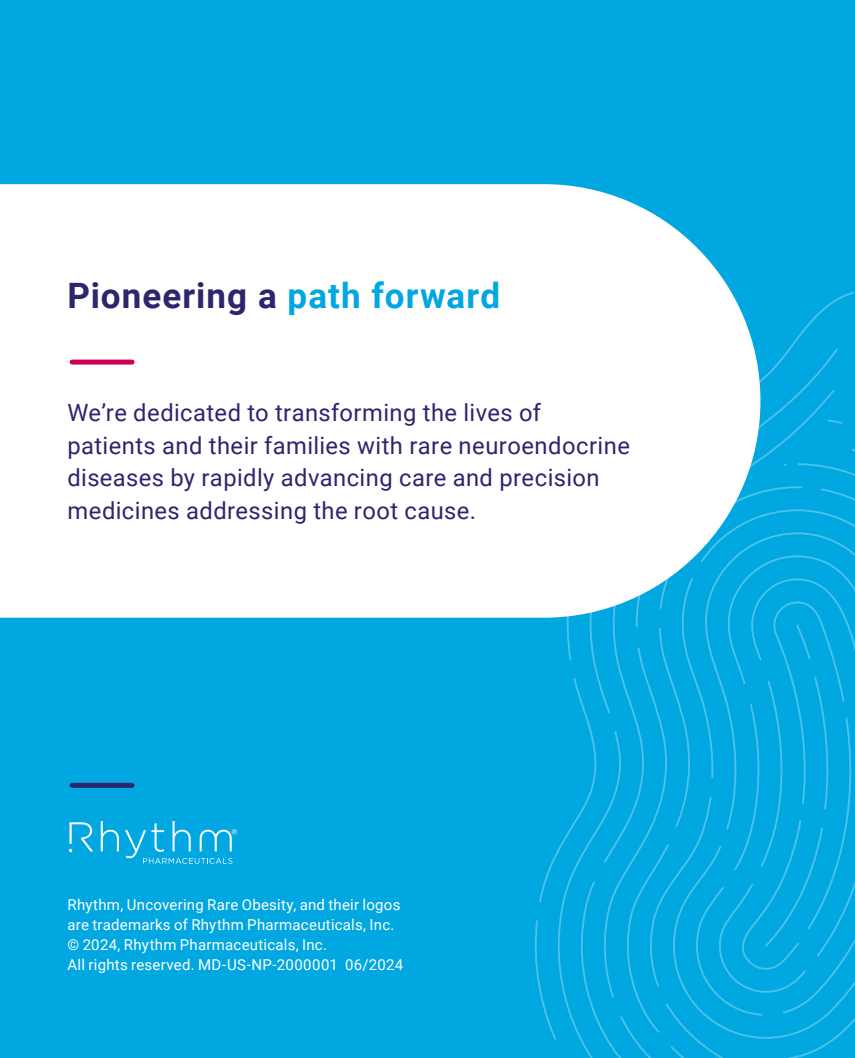
<style>
.page{position:relative;width:855px;height:1058px;background:#00a7e1}
.page>*{position:absolute;margin:0;border:0;box-sizing:border-box;transform-origin:0 0}
.t1{font:700 35px "Roboto";letter-spacing:.03em;color:#2b266d}
.t2{font:23.75px/32.5px "Roboto";letter-spacing:.02em;color:#2b266d}
.t3{font:15px/20px "Roboto";letter-spacing:.015em;color:#fff}
.s1{color:#00a7e1}
</style>
<div class="page">
<div style="left:72px;top:782px;width:60px;height:5px;background:#2b266d"></div>
<svg style="left:535px;top:292px;width:320px;height:749px"></svg>
<div style="left:0;top:184px;width:760px;height:433px;background:#fff"></div>
<div style="left:72px;top:359px;width:60px;height:5px;background:#ce0058"></div>
<svg style="left:101px;top:821px;width:18px;height:30px"></svg>
<svg style="left:69px;top:822px;width:24px;height:30px"></svg>
<svg style="left:125px;top:821px;width:112px;height:42px"></svg>
<h1 class="t1" style="left:68px;top:271px;width:434px">Pioneering a <span class="s1">path forward</span></h1>
<p class="t2" style="left:68px;top:396px;width:564px">We’re dedicated to transforming the lives of patients and their families with rare neuroendocrine diseases by rapidly advancing care and precision medicines addressing the root cause.</p>
<p class="t3" style="left:68px;top:893px;width:337px">Rhythm, Uncovering Rare Obesity, and their logos are trademarks of Rhythm Pharmaceuticals, Inc. © 2024, Rhythm Pharmaceuticals, Inc.<br>All rights reserved. MD-US-NP-2000001 06/2024</p>
</div>
